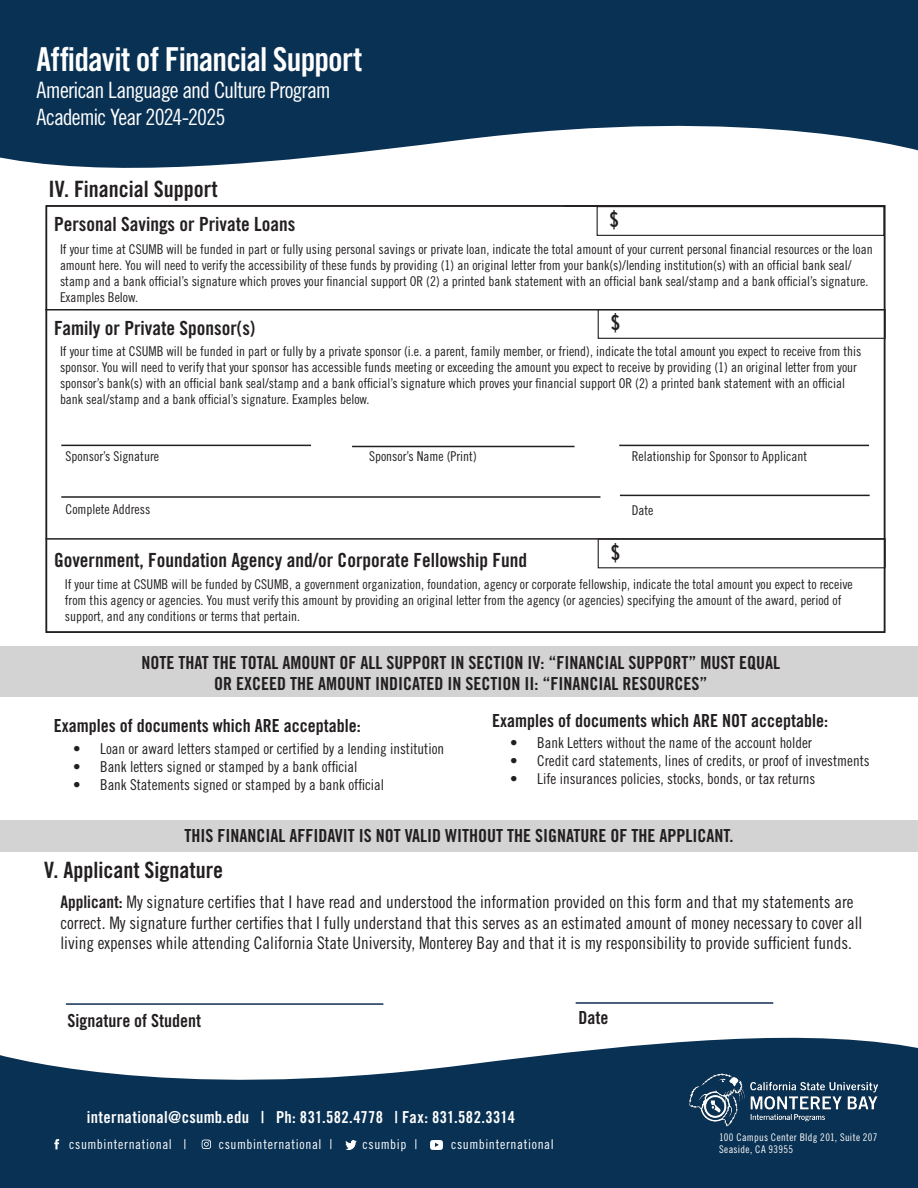
<style>
.page{position:relative;width:918px;height:1188px;background:#fff}
.page>*{position:absolute;margin:0;border:0;box-sizing:border-box;transform-origin:0 0}
.t1{font:33px "Trade Gothic LT Std Bd Cn 20";letter-spacing:-.025em;color:#fff}
.t2{font:22.5px/27px "Trade Gothic LT Std Cn 18";letter-spacing:-.04em;color:#fff}
.t3{font:22.5px "Trade Gothic LT Std Bd Cn 20";color:#231f20}
.t4{font:21px "Trade Gothic LT Std Bd Cn 20";color:#231f20}
.t5{font:19.5px "Trade Gothic LT Std Bd Cn 20";color:#231f20}
.t6{font:18px "Trade Gothic LT Std Bd Cn 20";color:#231f20}
.t7{font:17.25px/20.7px "Trade Gothic LT Std Cn 18";color:#231f20}
.t8{font:16.5px "Trade Gothic LT Std Bd Cn 20";letter-spacing:.02em;color:#fff}
.t9{font:15px "Trade Gothic LT Std Cn 18";color:#231f20}
.t10{font:13.5px/16.2px "Trade Gothic LT Std Cn 18";color:#231f20}
.t11{font:13.5px "Trade Gothic LT Std Cn 18";letter-spacing:.045em;color:#fff}
.t12{font:10.5px/12.6px "Trade Gothic LT Std Cn 18";letter-spacing:.03em;color:#fff}
.s1{font-family:"Trade Gothic LT Std Bd Cn 20"}
</style>
<div class="page">
<svg style="left:0;top:0;width:918px;height:168px;background:#294c69"></svg>
<svg style="left:0;top:1037px;width:918px;height:151px;fill:#093153"></svg>
<img style="left:689px;top:1074px;width:189px;height:52px">
<div style="left:49px;top:1136px;width:16px;height:16px;background:#0a3254;border-radius:50%"></div>
<svg style="left:54px;top:1139px;width:5px;height:10px"></svg>
<div style="left:198px;top:1136px;width:16px;height:16px;background:#0a3254;border-radius:50%"></div>
<svg style="left:202px;top:1140px;width:9px;height:9px"></svg>
<svg style="left:345px;top:1140px;width:11px;height:9px"></svg>
<svg style="left:430px;top:1140px;width:13px;height:9px"></svg>
<hr style="left:45px;top:309px;width:840px;height:1px;background:#231f20">
<hr style="left:46px;top:538px;width:839px;height:2px;background:#231f20">
<hr style="left:61px;top:445px;width:250px;height:1px;background:#231f20">
<hr style="left:61px;top:496px;width:539px;height:2px;background:#231f20">
<div style="left:597px;top:206px;width:288px;height:30px;border:1px solid #231f20"></div>
<div style="left:598px;top:309px;width:288px;height:30px;border:1px solid #231f20"></div>
<hr style="left:352px;top:446px;width:223px;height:1px;background:#231f20">
<hr style="left:619px;top:445px;width:250px;height:1px;background:#231f20">
<div style="left:598px;top:538px;width:288px;height:30px;border:1px solid #231f20"></div>
<hr style="left:620px;top:495px;width:250px;height:1px;background:#231f20">
<div style="left:46px;top:205px;width:839px;height:428px;border:2px solid #231f20"></div>
<div style="left:0;top:646px;width:918px;height:51px;background:#d3d3d3"></div>
<div style="left:0;top:820px;width:918px;height:32px;background:#d3d3d3"></div>
<hr style="left:66px;top:1003px;width:317px;height:2px;background:#112e51">
<hr style="left:576px;top:1002px;width:197px;height:2px;background:#112e51">
<h1 class="t1" style="left:37px;top:40px;width:327px">Affidavit of Financial Support</h1>
<h2 class="t2" style="left:37px;top:77px;width:296px">American Language and Culture Program<br>Academic Year 2024-2025</h2>
<p class="t3" style="left:49px;top:175px;width:171px">IV. Financial Support</p>
<p class="t5" style="left:54px;top:213px;width:243px">Personal Savings or Private Loans</p>
<p class="t10" style="left:60px;top:241px;width:814px">If your time at CSUMB will be funded in part or fully using personal savings or private loan, indicate the total amount of your current personal financial resources or the loan amount here. You will need to verify the accessibility of these funds by providing (1) an original letter from your bank(s)/lending institution(s) with an official bank seal/ stamp and a bank official’s signature which proves your financial support OR (2) a printed bank statement with an official bank seal/stamp and a bank official’s signature.<br>Examples Below.</p>
<p class="t4" style="left:610px;top:207px;width:11px">$</p>
<p class="t4" style="left:611px;top:310px;width:11px">$</p>
<p class="t5" style="left:54px;top:316px;width:203px">Family or Private Sponsor(s)</p>
<p class="t10" style="left:60px;top:343px;width:803px">If your time at CSUMB will be funded in part or fully by a private sponsor (i.e. a parent, family member, or friend), indicate the total amount you expect to receive from this sponsor. You will need to verify that your sponsor has accessible funds meeting or exceeding the amount you expect to receive by providing (1) an original letter from your sponsor’s bank(s) with an official bank seal/stamp and a bank official’s signature which proves your financial support OR (2) a printed bank statement with an official bank seal/stamp and a bank official’s signature. Examples below.</p>
<p class="t10" style="left:66px;top:448px;width:95px">Sponsor’s Signature</p>
<p class="t10" style="left:369px;top:448px;width:109px">Sponsor’s Name (Print)</p>
<p class="t10" style="left:632px;top:448px;width:177px">Relationship for Sponsor to Applicant</p>
<p class="t10" style="left:66px;top:501px;width:86px">Complete Address</p>
<p class="t10" style="left:632px;top:502px;width:23px">Date</p>
<p class="t5" style="left:54px;top:548px;width:475px">Government, Foundation Agency and/or Corporate Fellowship Fund</p>
<p class="t10" style="left:65px;top:576px;width:789px">If your time at CSUMB will be funded by CSUMB, a government organization, foundation, agency or corporate fellowship, indicate the total amount you expect to receive from this agency or agencies. You must verify this amount by providing an original letter from the agency (or agencies) specifying the amount of the award, period of support, and any conditions or terms that pertain.</p>
<p class="t4" style="left:611px;top:540px;width:11px">$</p>
<p class="t6" style="left:141px;top:651px;width:640px">NOTE THAT THE TOTAL AMOUNT OF ALL SUPPORT IN SECTION IV: “FINANCIAL SUPPORT” MUST EQUAL</p>
<p class="t6" style="left:214px;top:673px;width:495px">OR EXCEED THE AMOUNT INDICATED IN SECTION II: “FINANCIAL RESOURCES”</p>
<p class="t6" style="left:54px;top:715px;width:308px">Examples of documents which ARE acceptable:</p>
<p class="t9" style="left:73px;top:740px;width:373px">• Loan or award letters stamped or certified by a lending institution</p>
<p class="t9" style="left:73px;top:758px;width:286px">• Bank letters signed or stamped by a bank official</p>
<p class="t9" style="left:73px;top:776px;width:313px">• Bank Statements signed or stamped by a bank official</p>
<p class="t6" style="left:492px;top:710px;width:337px">Examples of documents which ARE NOT acceptable:</p>
<p class="t9" style="left:510px;top:734px;width:303px">• Bank Letters without the name of the account holder</p>
<p class="t9" style="left:510px;top:752px;width:361px">• Credit card statements, lines of credits, or proof of investments</p>
<p class="t9" style="left:510px;top:770px;width:307px">• Life insurances policies, stocks, bonds, or tax returns</p>
<p class="t6" style="left:185px;top:825px;width:550px">THIS FINANCIAL AFFIDAVIT IS NOT VALID WITHOUT THE SIGNATURE OF THE APPLICANT.</p>
<p class="t3" style="left:44px;top:857px;width:181px">V. Applicant Signature</p>
<p class="t7" style="left:60px;top:891px;width:803px"><span class="s1">Applicant:</span> My signature certifies that I have read and understood the information provided on this form and that my statements are correct. My signature further certifies that I fully understand that this serves as an estimated amount of money necessary to cover all living expenses while attending California State University, Monterey Bay and that it is my responsibility to provide sufficient funds.</p>
<p class="t6" style="left:67px;top:1009px;width:135px">Signature of Student</p>
<p class="t6" style="left:578px;top:1007px;width:31px">Date</p>
<p class="t8" style="left:87px;top:1108px;width:430px">international@csumb.edu | Ph: 831.582.4778 | Fax: 831.582.3314</p>
<p class="t11" style="left:69px;top:1136px;width:119px">csumbinternational |</p>
<p class="t11" style="left:219px;top:1136px;width:115px">csumbinternational |</p>
<p class="t11" style="left:363px;top:1136px;width:56px">csumbip |</p>
<p class="t11" style="left:451px;top:1136px;width:104px">csumbinternational</p>
<p class="t12" style="left:719px;top:1131px;width:160px">100 Campus Center Bldg 201, Suite 207<br>Seaside, CA 93955</p>
</div>
